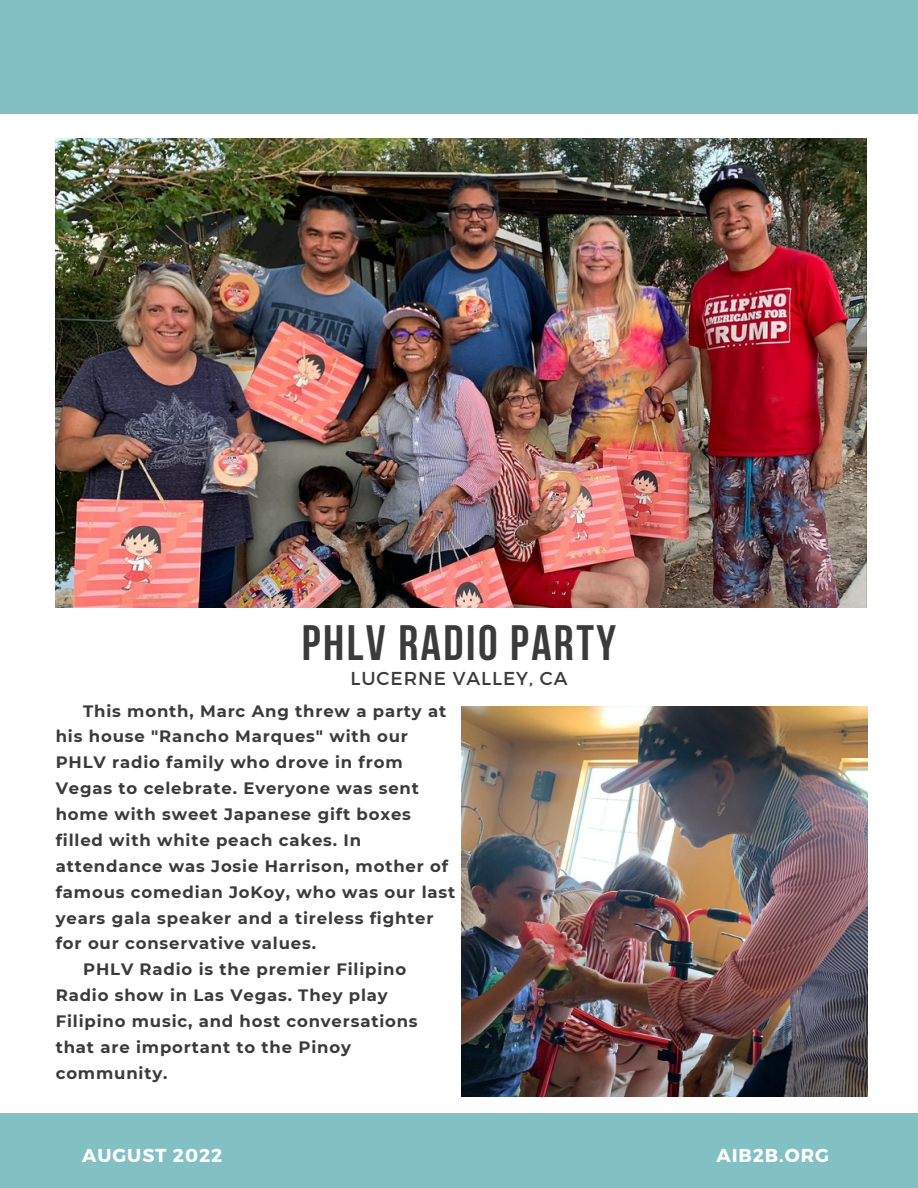
<style>
.page{position:relative;width:918px;height:1188px;background:#83c0c4}
.page>*{position:absolute;margin:0;border:0;box-sizing:border-box;transform-origin:0 0}
.t1{font:700 49.5px "Bebas Neue";letter-spacing:.05em;color:#3b3b3b}
.t2{font:18.75px "Montserrat";letter-spacing:.05em;color:#3b3b3b}
.t3{font:700 18.6px "Montserrat";letter-spacing:.05em;color:#fff}
.t4{font:700 16.5px "Montserrat";letter-spacing:.05em;color:#3b3b3b}
</style>
<div class="page">
<div style="left:0;top:114px;width:918px;height:999px;background:#fff"></div>
<img style="left:56px;top:139px;width:811px;height:469px">
<img style="left:462px;top:706px;width:406px;height:391px">
<h1 class="t1" style="left:302px;top:623px;width:316px">PHLV RADIO PARTY</h1>
<p class="t2" style="left:350px;top:666px;width:219px">LUCERNE VALLEY, CA</p>
<p class="t4" style="left:83px;top:701px;width:365px">This month, Marc Ang threw a party at</p>
<p class="t4" style="left:56px;top:726px;width:354px">his house "Rancho Marques" with our</p>
<p class="t4" style="left:56px;top:752px;width:348px">PHLV radio family who drove in from</p>
<p class="t4" style="left:56px;top:778px;width:365px">Vegas to celebrate. Everyone was sent</p>
<p class="t4" style="left:56px;top:804px;width:357px">home with sweet Japanese gift boxes</p>
<p class="t4" style="left:56px;top:830px;width:307px">filled with white peach cakes. In</p>
<p class="t4" style="left:56px;top:856px;width:394px">attendance was Josie Harrison, mother of</p>
<p class="t4" style="left:56px;top:882px;width:401px">famous comedian JoKoy, who was our last</p>
<p class="t4" style="left:56px;top:908px;width:379px">years gala speaker and a tireless fighter</p>
<p class="t4" style="left:56px;top:933px;width:262px">for our conservative values.</p>
<p class="t4" style="left:83px;top:959px;width:324px">PHLV Radio is the premier Filipino</p>
<p class="t4" style="left:56px;top:985px;width:334px">Radio show in Las Vegas. They play</p>
<p class="t4" style="left:56px;top:1011px;width:363px">Filipino music, and host conversations</p>
<p class="t4" style="left:56px;top:1037px;width:297px">that are important to the Pinoy</p>
<p class="t4" style="left:56px;top:1063px;width:113px">community.</p>
<p class="t3" style="left:82px;top:1143px;width:142px">AUGUST 2022</p>
<p class="t3" style="left:716px;top:1143px;width:114px">AIB2B.ORG</p>
</div>
